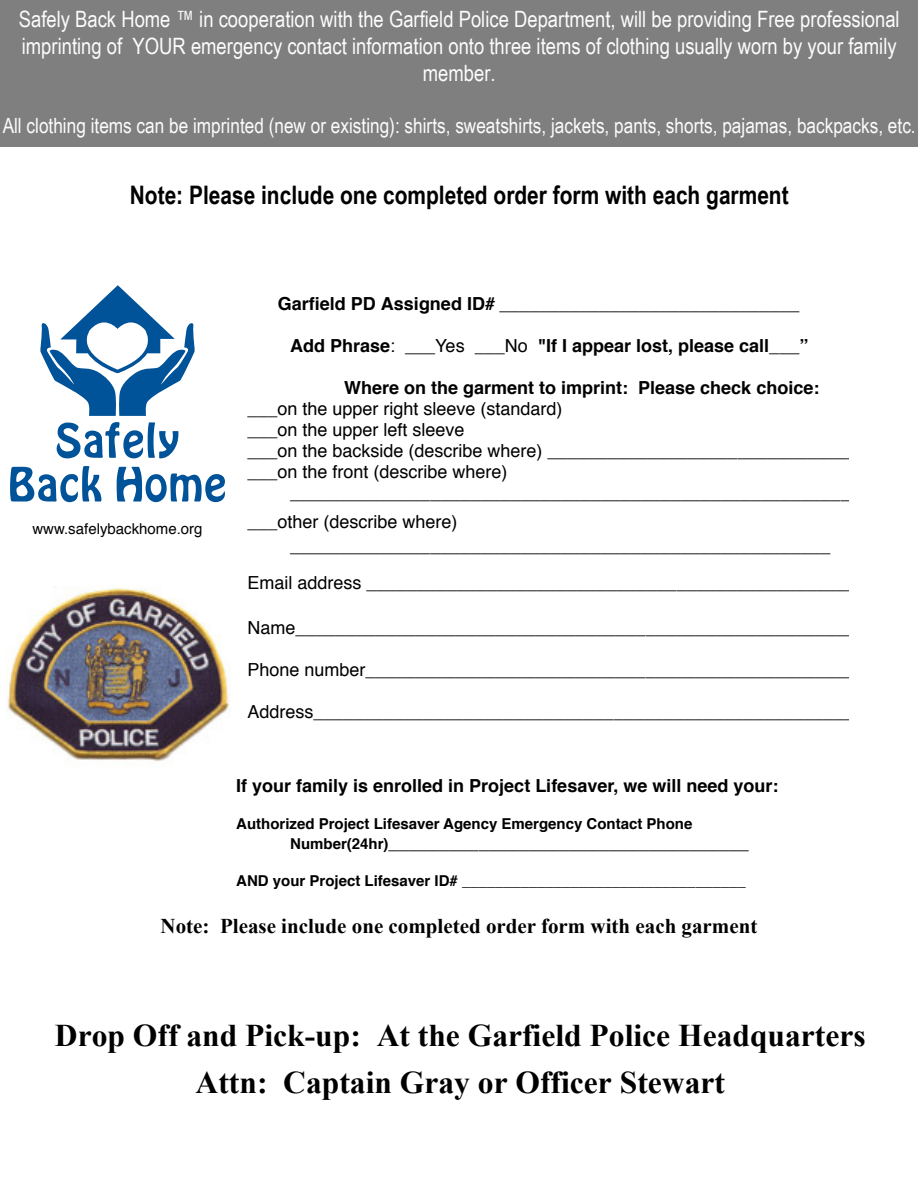
<style>
.page{position:relative;width:918px;height:1188px;background:#fff}
.page>*{position:absolute;margin:0;border:0;box-sizing:border-box;transform-origin:0 0}
.t1{font:700 31.5px/46.5px "Times New Roman";color:#000;text-align:center}
.t2{font:700 25.5px "Arial Narrow";color:#000}
.t3{font:22.5px/27px "Arial Narrow";color:#fcfcfc;text-align:center}
.t4{font:21px "Arial Narrow";color:#fcfcfc}
.t5{font:700 21px "Times New Roman";color:#000}
.t6{font:18px/21px "Helvetica";color:#000}
.t7{font:700 18px "Helvetica";color:#000}
.t8{font:700 15px "Helvetica";color:#000}
.t9{font:15px "Helvetica";color:#000}
.s1{font-weight:700}
.s2{font-weight:400}
.s3{font-size:15px}
</style>
<div class="page">
<div style="left:0;top:0;width:918px;height:147px;background:#7f7f7f"></div>
<svg style="left:57px;top:422px;width:121px;height:36px"></svg>
<svg style="left:40px;top:285px;width:155px;height:131px"></svg>
<svg style="left:10px;top:466px;width:91px;height:36px"></svg>
<svg style="left:117px;top:467px;width:108px;height:35px"></svg>
<img style="left:7px;top:587px;width:224px;height:176px">
<p class="t3" style="left:19px;top:4px;width:882px">Safely Back Home ™ in cooperation with the Garfield Police Department, will be providing Free professional imprinting of YOUR emergency contact information onto three items of clothing usually worn by your family member.</p>
<p class="t4" style="left:3px;top:110px;width:915px">All clothing items can be imprinted (new or existing): shirts, sweatshirts, jackets, pants, shorts, pajamas, backpacks, etc.</p>
<h2 class="t2" style="left:130px;top:175px;width:660px">Note: Please include one completed order form with each garment</h2>
<p class="t9" style="left:32px;top:517px;width:172px">www.safelybackhome.org</p>
<p class="t6" style="left:278px;top:294px;width:523px"><span class="s1">Garfield PD Assigned ID#</span> ______________________________</p>
<p class="t7" style="left:290px;top:332px;width:520px">Add Phrase<span class="s2">: ___Yes ___No</span> "If I appear lost, please call___”</p>
<p class="t7" style="left:344px;top:374px;width:477px">Where on the garment to imprint: Please check choice:</p>
<p class="t6" style="left:247px;top:399px;width:632px">___on the upper right sleeve (standard)<br>___on the upper left sleeve<br>___on the backside (describe where) _________________________________ ___on the front (describe where)</p>
<p class="t6" style="left:247px;top:479px;width:635px;line-height:28.5px;text-indent:43px">___________________________________________________________ ___other (describe where)</p>
<p class="t6" style="left:247px;top:527px;width:651px;line-height:37.7px;text-indent:43px">______________________________________________________<br>Email address _____________________________________________________</p>
<p class="t6" style="left:247px;top:618px;width:630px">Name__________________________________________________________</p>
<p class="t6" style="left:247px;top:660px;width:610px">Phone number_________________________________________________</p>
<p class="t6" style="left:247px;top:702px;width:648px">Address__________________________________________________________</p>
<p class="t7" style="left:236px;top:771px;width:544px">If your family is enrolled in Project Lifesaver, we will need your:</p>
<p class="t8" style="left:236px;top:811px;width:458px">Authorized Project Lifesaver Agency Emergency Contact Phone</p>
<p class="t7" style="left:290px;top:828px;width:460px"><span class="s3">Number(24hr)</span>____________________________________</p>
<p class="t8" style="left:236px;top:868px;width:511px">AND your Project Lifesaver ID# __________________________________</p>
<p class="t5" style="left:161px;top:912px;width:598px">Note: Please include one completed order form with each garment</p>
<h1 class="t1" style="left:55px;top:1012px;width:812px">Drop Off and Pick-up: At the Garfield Police Headquarters<br>Attn: Captain Gray or Officer Stewart</h1>
</div>
